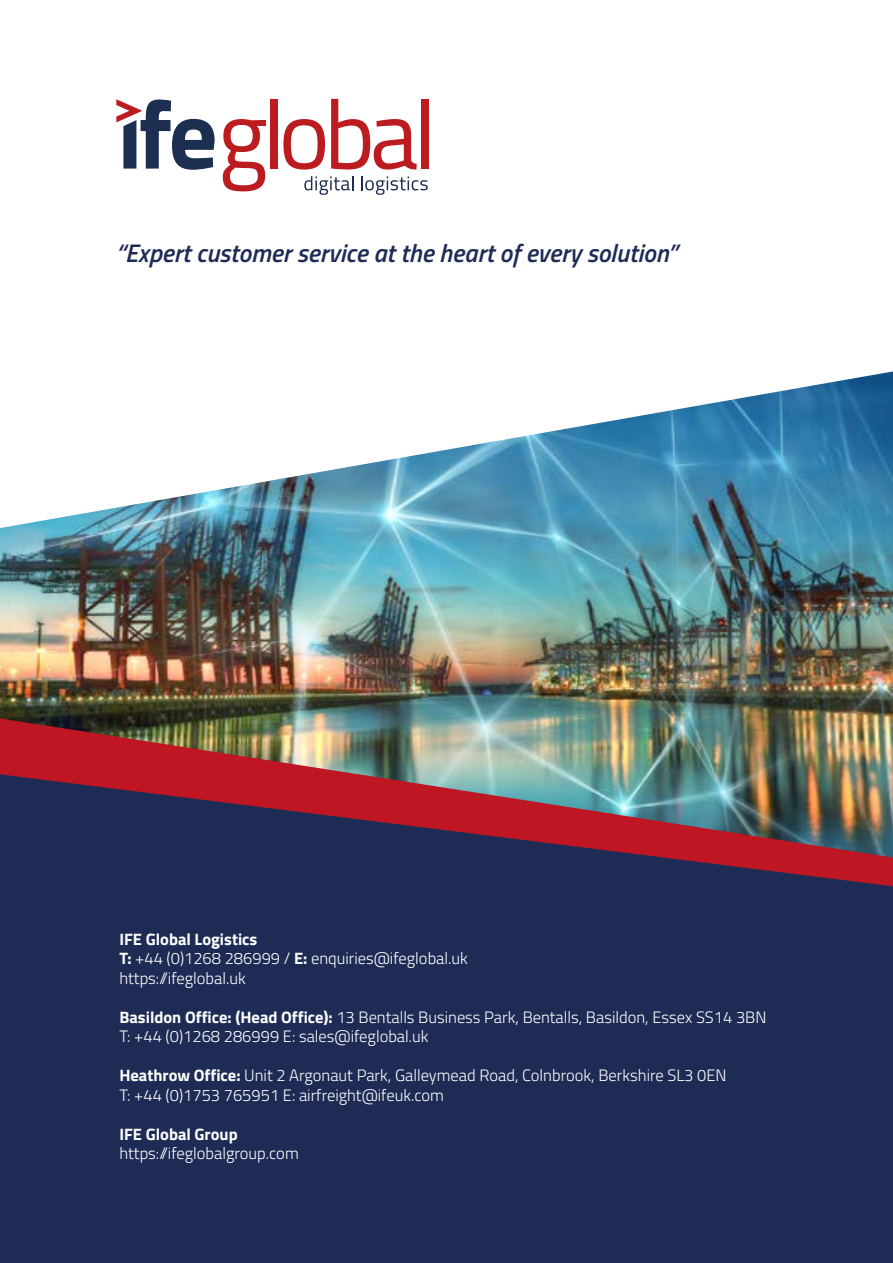
<style>
.page{position:relative;width:893px;height:1263px;background:#fff}
.page>*{position:absolute;margin:0;border:0;box-sizing:border-box;transform-origin:0 0}
.t1{font:italic 600 25.5px "Titillium Web";color:#1e2c55}
.t2{font:300 16.5px/19.5px "Titillium Web";color:#fff}
.t3{font:700 16.5px "Titillium Web";color:#fff}
.s1{font-weight:700}
</style>
<div class="page">
<div style="left:0;top:575px;width:893px;height:688px;background:#1e2c55"></div>
<img style="left:0;top:371px;width:893px;height:318px">
<img style="left:0;top:689px;width:893px;height:198px">
<svg style="left:223px;top:119px;width:43px;height:72px"></svg>
<div style="left:270px;top:99px;width:7px;height:70px;background:#bc1c1f"></div>
<svg style="left:283px;top:119px;width:42px;height:51px"></svg>
<svg style="left:331px;top:99px;width:86px;height:71px"></svg>
<div style="left:421px;top:99px;width:7px;height:70px;background:#bc1c1f"></div>
<svg style="left:304px;top:176px;width:49px;height:19px"></svg>
<svg style="left:361px;top:176px;width:67px;height:19px"></svg>
<svg style="left:116px;top:99px;width:99px;height:71px"></svg>
<h1 class="t1" style="left:116px;top:233px;width:562px">“Expert customer service at the heart of every solution”</h1>
<p class="t2" style="left:119px;top:928px;width:350px"><span class="s1">IFE Global Logistics<br>T:</span> +44 (0)1268 286999 / <span class="s1">E:</span> enquiries@ifeglobal.uk https://ifeglobal.uk</p>
<p class="t2" style="left:119px;top:1006px;width:648px"><span class="s1">Basildon Office: (Head Office):</span> 13 Bentalls Business Park, Bentalls, Basildon, Essex SS14 3BN<br>T: +44 (0)1268 286999 E: sales@ifeglobal.uk</p>
<p class="t2" style="left:119px;top:1065px;width:609px"><span class="s1">Heathrow Office:</span> Unit 2 Argonaut Park, Galleymead Road, Colnbrook, Berkshire SL3 0EN<br>T: +44 (0)1753 765951 E: airfreight@ifeuk.com</p>
<p class="t3" style="left:119px;top:1121px;width:120px">IFE Global Group</p>
<p class="t2" style="left:119px;top:1143px;width:181px">https://ifeglobalgroup.com</p>
</div>
